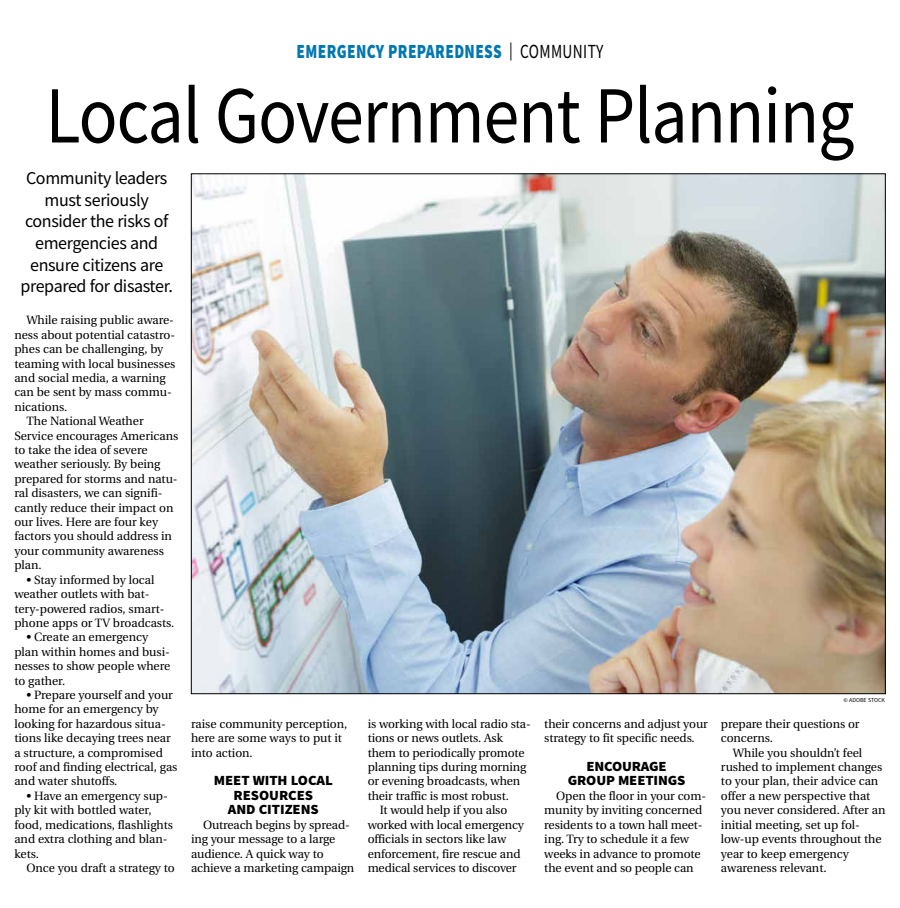
<style>
.page{position:relative;width:900px;height:908px;background:#fff}
.page>*{position:absolute;margin:0;border:0;box-sizing:border-box;transform-origin:0 0}
.t1{font:81px "Source Sans Pro";letter-spacing:-.015em;color:#000;scale:.89 1}
.t2{font:900 20px "Source Sans Pro";letter-spacing:.025em;color:#0077b1;scale:.77 1}
.t3{font:18px/21.6px "Source Sans Pro";letter-spacing:-.02em;color:#000;text-align:center}
.t4{font:900 14px/14.4px "Source Sans Pro";letter-spacing:-.005em;color:#000;text-align:center;scale:1.05 1}
.t5{font:12px/14.4px "Utopia";letter-spacing:-.005em;color:#000}
.t6{font:6px "Source Sans Pro";color:#000}
.s1{font-weight:400;font-size:18px;color:#000}
.s2{font-weight:400;color:#000}
</style>
<div class="page">
<img style="left:193px;top:175px;width:691px;height:516px">
<h2 class="t2" style="left:297px;top:38px;width:400px">EMERGENCY PREPAREDNESS <span class="s1">|</span> <span class="s2">COMMUNITY</span></h2>
<h1 class="t1" style="left:46px;top:64px;width:910px">Local Government Planning</h1>
<h3 class="t3" style="left:20px;top:167px;width:154px">Community leaders must seriously consider the risks of emergencies and ensure citizens are prepared for disaster.</h3>
<p class="t5" style="left:26px;top:313px;width:149px">While raising public aware-</p>
<p class="t5" style="left:14px;top:327px;width:162px">ness about potential catastro-</p>
<p class="t5" style="left:14px;top:342px;width:150px">phes can be challenging, by</p>
<p class="t5" style="left:14px;top:356px;width:162px">teaming with local businesses</p>
<p class="t5" style="left:14px;top:371px;width:153px">and social media, a warning</p>
<p class="t5" style="left:14px;top:385px;width:159px">can be sent by mass commu-</p>
<p class="t5" style="left:14px;top:399px;width:54px">nications.</p>
<p class="t5" style="left:26px;top:414px;width:119px">The National Weather</p>
<p class="t5" style="left:14px;top:428px;width:165px">Service encourages Americans</p>
<p class="t5" style="left:14px;top:443px;width:135px">to take the idea of severe</p>
<p class="t5" style="left:14px;top:457px;width:148px">weather seriously. By being</p>
<p class="t5" style="left:14px;top:471px;width:165px">prepared for storms and natu-</p>
<p class="t5" style="left:14px;top:486px;width:150px">ral disasters, we can signifi-</p>
<p class="t5" style="left:14px;top:500px;width:161px">cantly reduce their impact on</p>
<p class="t5" style="left:14px;top:515px;width:145px">our lives. Here are four key</p>
<p class="t5" style="left:14px;top:529px;width:159px">factors you should address in</p>
<p class="t5" style="left:14px;top:543px;width:151px">your community awareness</p>
<p class="t5" style="left:14px;top:558px;width:29px">plan.</p>
<p class="t5" style="left:14px;top:572px;width:161px;text-indent:12px">• Stay informed by local weather outlets with bat&shy;tery-powered radios, smart&shy;phone apps or TV broadcasts.</p>
<p class="t5" style="left:14px;top:630px;width:157px;text-indent:12px">• Create an emergency plan within homes and busi&shy;nesses to show people where to gather.</p>
<p class="t5" style="left:14px;top:687px;width:165px;text-indent:12px">• Prepare yourself and your home for an emergency by looking for hazardous situa&shy;tions like decaying trees near a structure, a compromised roof and finding electrical, gas and water shutoffs.</p>
<p class="t5" style="left:14px;top:788px;width:160px;text-indent:12px">• Have an emergency sup&shy;ply kit with bottled water, food, medications, flashlights and extra clothing and blan&shy;kets.</p>
<p class="t5" style="left:26px;top:860px;width:150px">Once you draft a strategy to</p>
<p class="t5" style="left:191px;top:716px;width:158px">raise community perception, here are some ways to put it into action.</p>
<p class="t4" style="left:214px;top:773px;width:115px">MEET WITH LOCAL<br>RESOURCES<br>AND CITIZENS</p>
<p class="t5" style="left:191px;top:817px;width:165px;text-indent:12px">Outreach begins by spread&shy;ing your message to a large audience. A quick way to achieve a marketing campaign</p>
<p class="t5" style="left:368px;top:716px;width:165px">is working with local radio sta-</p>
<p class="t5" style="left:368px;top:731px;width:137px">tions or news outlets. Ask</p>
<p class="t5" style="left:368px;top:745px;width:159px">them to periodically promote</p>
<p class="t5" style="left:368px;top:759px;width:160px">planning tips during morning</p>
<p class="t5" style="left:368px;top:774px;width:154px">or evening broadcasts, when</p>
<p class="t5" style="left:368px;top:788px;width:143px">their traffic is most robust.</p>
<p class="t5" style="left:380px;top:803px;width:129px">It would help if you also</p>
<p class="t5" style="left:368px;top:817px;width:158px">worked with local emergency</p>
<p class="t5" style="left:368px;top:831px;width:140px">officials in sectors like law</p>
<p class="t5" style="left:368px;top:846px;width:154px">enforcement, fire rescue and</p>
<p class="t5" style="left:368px;top:860px;width:150px">medical services to discover</p>
<p class="t5" style="left:544px;top:716px;width:165px">their concerns and adjust your strategy to fit specific needs.</p>
<p class="t4" style="left:568px;top:758px;width:114px">ENCOURAGE<br>GROUP MEETINGS</p>
<p class="t5" style="left:544px;top:788px;width:163px;text-indent:12px">Open the floor in your com&shy;munity by inviting concerned residents to a town hall meet&shy;ing. Try to schedule it a few weeks in advance to promote the event and so people can</p>
<p class="t6" style="left:844px;top:696px;width:43px">© ADOBE STOCK</p>
<p class="t5" style="left:721px;top:716px;width:140px">prepare their questions or concerns.</p>
<p class="t5" style="left:721px;top:745px;width:166px;text-indent:12px">While you shouldn’t feel rushed to implement changes to your plan, their advice can offer a new perspective that you never considered. After an initial meeting, set up fol&shy;low-up events throughout the year to keep emergency awareness relevant.</p>
</div>
